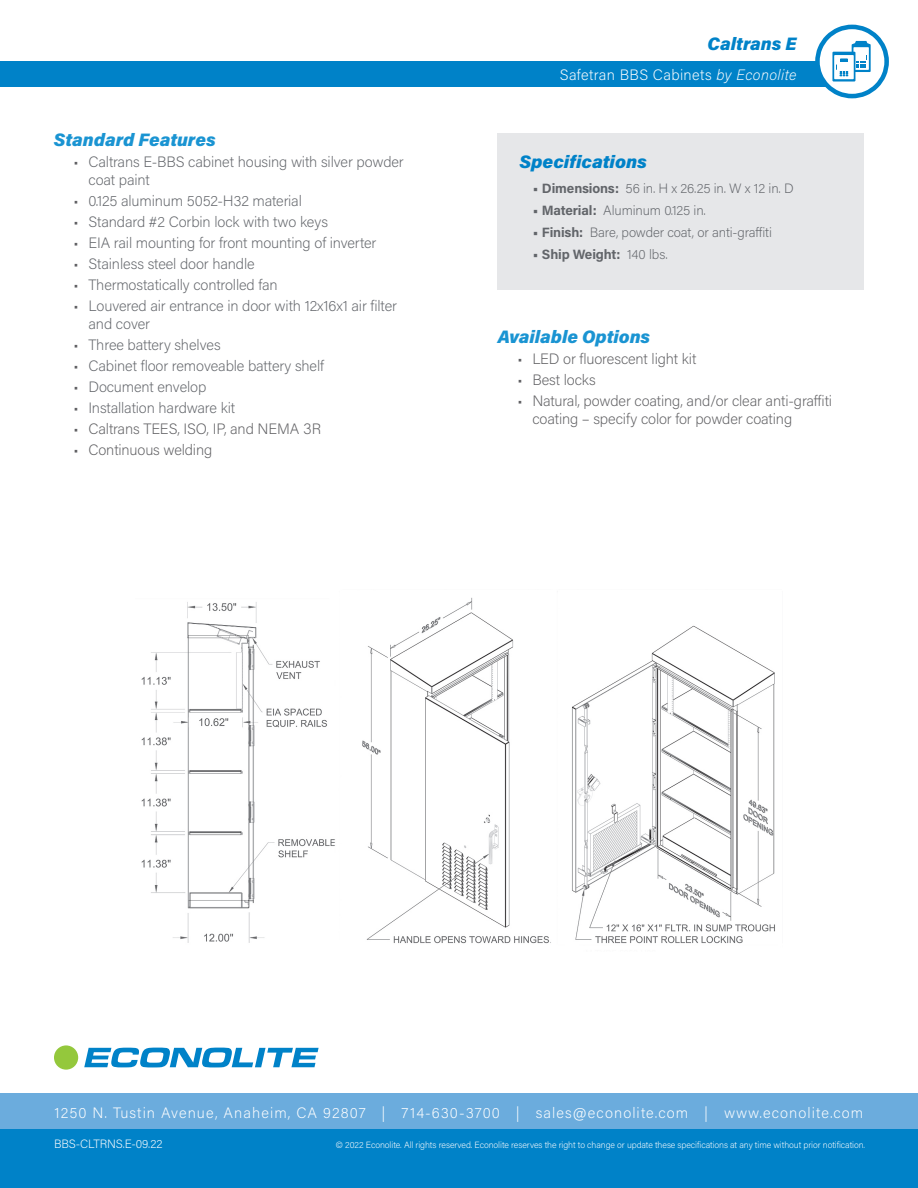
<style>
.page{position:relative;width:918px;height:1188px;background:#fff}
.page>*{position:absolute;margin:0;border:0;box-sizing:border-box;transform-origin:0 0}
.t1{font:italic 900 18px "Acumin Pro";color:#1a94d2}
.t2{font:italic 900 18px "Acumin Pro";color:#0082c8}
.t3{font:200 15px/18px "Acumin Pro";letter-spacing:-.01em;color:#62656a}
.t4{font:200 15px/18px "Acumin Pro";letter-spacing:-.01em;color:#5f5f62}
.t5{font:200 15px "Acumin Pro";letter-spacing:.07em;color:#fff}
.t6{font:200 15px "Acumin Pro";letter-spacing:.025em;color:#fff}
.t7{font:200 13.5px "Acumin Pro";letter-spacing:-.01em;color:#62656a}
.t8{font:700 13.5px "Acumin Pro";letter-spacing:-.01em;color:#62656a}
.t9{font:200 12px "Acumin Pro";letter-spacing:-.005em;color:#fff}
.t10{font:200 9px "Acumin Pro";letter-spacing:-.01em;color:#fff}
.s1{color:#5f5f62}
.s2{font-style:italic}
.s3{font-weight:700}
.s4{font-weight:200}
</style>
<div class="page">
<div style="left:0;top:1094px;width:918px;height:94px;background:#0082c8"></div>
<div style="left:0;top:1094px;width:918px;height:35px;background:#6bacdd"></div>
<svg style="left:84px;top:1048px;width:235px;height:19px"></svg>
<div style="left:54px;top:1045px;width:24px;height:25px;background:#94c83c;border-radius:50%"></div>
<div style="left:0;top:62px;width:864px;height:25px;background:#0082c8"></div>
<svg style="left:815px;top:25px;width:74px;height:73px"></svg>
<div style="left:498px;top:133px;width:366px;height:157px;background:#e6e7e9"></div>
<img style="left:141px;top:597px;width:634px;height:347px">
<p class="t2" style="left:708px;top:31px;width:90px">Caltrans E</p>
<p class="t1" style="left:54px;top:127px;width:163px">Standard Features</p>
<p class="t3" style="left:88px;top:152px;width:317px;text-indent:-15px"><span class="s1">•</span> Caltrans E-BBS cabinet housing with silver powder coat paint</p>
<p class="t3" style="left:73px;top:191px;width:230px"><span class="s1">•</span> 0.125 aluminum 5052-H32 material</p>
<p class="t3" style="left:73px;top:212px;width:256px"><span class="s1">•</span> Standard #2 Corbin lock with two keys</p>
<p class="t3" style="left:73px;top:233px;width:305px"><span class="s1">•</span> EIA rail mounting for front mounting of inverter</p>
<p class="t3" style="left:73px;top:254px;width:183px"><span class="s1">•</span> Stainless steel door handle</p>
<p class="t3" style="left:73px;top:275px;width:206px"><span class="s1">•</span> Thermostatically controlled fan</p>
<p class="t3" style="left:88px;top:296px;width:310px;text-indent:-15px"><span class="s1">•</span> Louvered air entrance in door with 12x16x1 air filter and cover</p>
<p class="t3" style="left:73px;top:335px;width:149px"><span class="s1">•</span> Three battery shelves</p>
<p class="t3" style="left:73px;top:356px;width:252px"><span class="s1">•</span> Cabinet floor removeable battery shelf</p>
<p class="t3" style="left:73px;top:377px;width:134px"><span class="s1">•</span> Document envelop</p>
<p class="t3" style="left:73px;top:398px;width:163px"><span class="s1">•</span> Installation hardware kit</p>
<p class="t4" style="left:73px;top:419px;width:249px">• Caltrans TEES, ISO, IP, and NEMA 3R</p>
<p class="t4" style="left:73px;top:440px;width:140px">• Continuous welding</p>
<p class="t6" style="left:560px;top:64px;width:238px">Safetran BBS Cabinets <span class="s2">by Econolite</span></p>
<p class="t2" style="left:519px;top:148px;width:129px">Specifications</p>
<p class="t7" style="left:533px;top:179px;width:262px"><span class="s3">• Dimensions:</span> 56 in. H x 26.25 in. W x 12 in. D</p>
<p class="t7" style="left:533px;top:201px;width:174px"><span class="s3">• Material:</span> Aluminum 0.125 in.</p>
<p class="t7" style="left:533px;top:223px;width:241px"><span class="s3">• Finish:</span> Bare, powder coat, or anti-graffiti</p>
<p class="t8" style="left:533px;top:245px;width:136px">• Ship Weight: <span class="s4">140 lbs.</span></p>
<p class="t1" style="left:498px;top:324px;width:154px">Available Options</p>
<p class="t4" style="left:517px;top:349px;width:181px">• LED or fluorescent light kit</p>
<p class="t4" style="left:517px;top:370px;width:80px">• Best locks</p>
<p class="t4" style="left:532px;top:391px;width:301px;text-indent:-15px">• Natural, powder coating, and/or clear anti-graffiti coating – specify color for powder coating</p>
<p class="t5" style="left:55px;top:1103px;width:810px">1250 N. Tustin Avenue, Anaheim, CA 92807 | 714-630-3700 | sales@econolite.com | www.econolite.com</p>
<p class="t9" style="left:54px;top:1136px;width:110px">BBS-CLTRNS.E-09.22</p>
<p class="t10" style="left:336px;top:1139px;width:531px">© 2022 Econolite. All rights reserved. Econolite reserves the right to change or update these specifications at any time without prior notification.</p>
</div>
